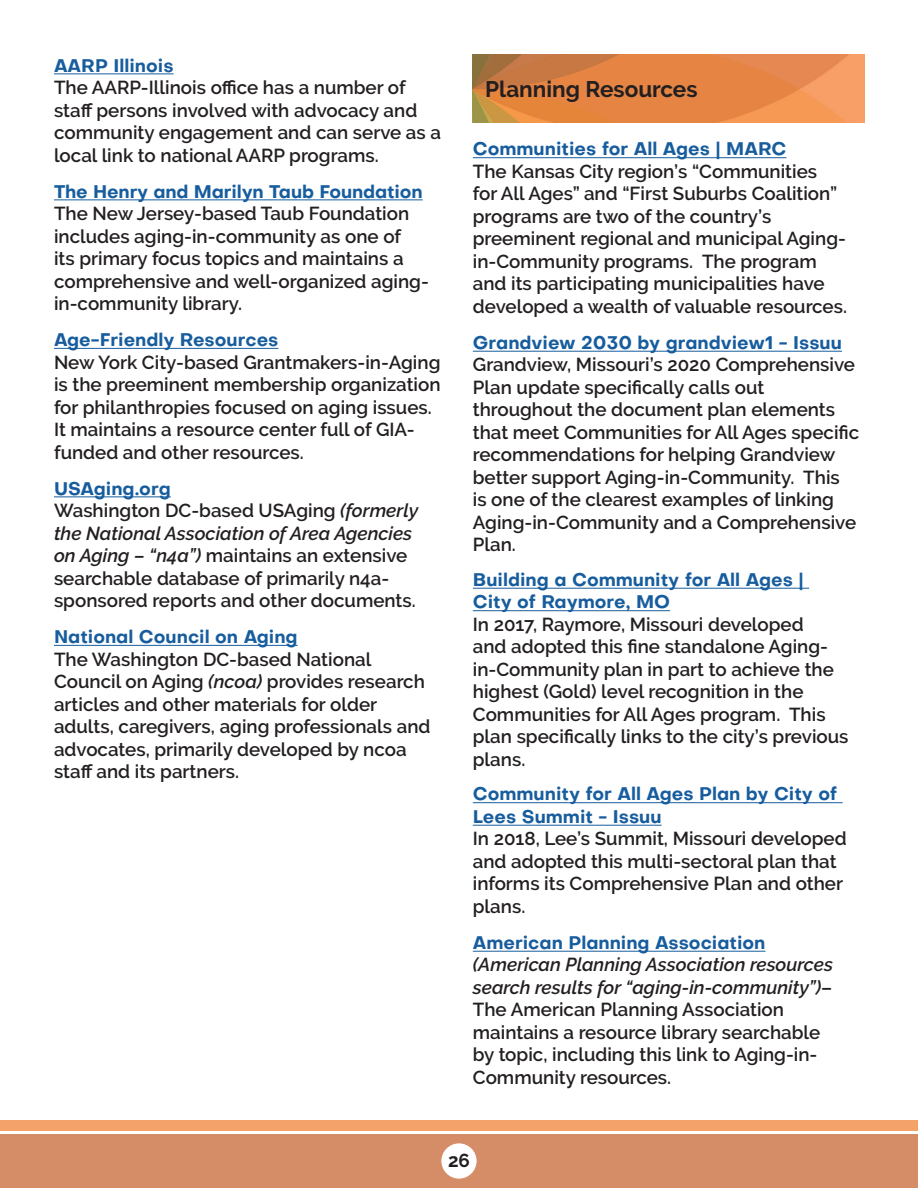
<style>
.page{position:relative;width:918px;height:1188px;background:#fff}
.page>*{position:absolute;margin:0;border:0;box-sizing:border-box;transform-origin:0 0}
.header1{font:700 22.5px "Raleway";color:#231f20}
.header2{font:600 18.75px/22.5px "Raleway";color:#231f20}
.t1{font:700 18.75px "Raleway";color:#231f20}
.header2-2{font:700 18px/22.5px "Objectivity";color:#175d9e}
.s1{font-style:italic}
</style>
<div class="page">
<div style="left:0;top:1134px;width:918px;height:54px;background:#d58d68"></div>
<div style="left:0;top:1120px;width:918px;height:11px;background:#f4a269"></div>
<div style="left:441px;top:1143px;width:36px;height:36px;background:#fff;border-radius:50%"></div>
<img style="left:473px;top:54px;width:391px;height:69px">
<hr style="left:54px;top:73px;width:120px;height:1px;background:#175d9e">
<hr style="left:54px;top:199px;width:369px;height:1px;background:#175d9e">
<hr style="left:54px;top:348px;width:224px;height:1px;background:#175d9e">
<hr style="left:54px;top:496px;width:117px;height:1px;background:#175d9e">
<hr style="left:54px;top:645px;width:244px;height:1px;background:#175d9e">
<hr style="left:473px;top:157px;width:314px;height:1px;background:#175d9e">
<hr style="left:473px;top:351px;width:369px;height:1px;background:#175d9e">
<hr style="left:473px;top:588px;width:336px;height:1px;background:#175d9e">
<hr style="left:473px;top:610px;width:197px;height:1px;background:#175d9e">
<hr style="left:473px;top:802px;width:370px;height:1px;background:#175d9e">
<hr style="left:473px;top:825px;width:189px;height:1px;background:#175d9e">
<hr style="left:473px;top:951px;width:292px;height:1px;background:#175d9e">
<p class="header2-2" style="left:54px;top:54px;width:121px">AARP Illinois</p>
<p class="header2" style="left:54px;top:76px;width:389px">The AARP-Illinois office has a number of staff persons involved with advocacy and community engagement and can serve as a local link to national AARP programs.</p>
<p class="header2-2" style="left:54px;top:180px;width:370px">The Henry and Marilyn Taub Foundation</p>
<p class="header2" style="left:54px;top:202px;width:376px">The New Jersey-based Taub Foundation includes aging-in-community as one of<br>its primary focus topics and maintains a comprehensive and well-organized aging&shy;in-community library.</p>
<p class="header2-2" style="left:54px;top:328px;width:226px">Age-Friendly Resources</p>
<p class="header2" style="left:54px;top:351px;width:388px">New York City-based Grantmakers-in-Aging is the preeminent membership organization for philanthropies focused on aging issues.<br>It maintains a resource center full of GIA&shy;funded and other resources.</p>
<p class="header2-2" style="left:54px;top:477px;width:118px">USAging.org</p>
<p class="header2" style="left:54px;top:499px;width:366px">Washington DC-based USAging <span class="s1">(formerly the National Association of Area Agencies on Aging – “n4a”)</span> maintains an extensive searchable database of primarily n4a&shy;sponsored reports and other documents.</p>
<p class="header2-2" style="left:54px;top:625px;width:245px">National Council on Aging</p>
<p class="header2" style="left:54px;top:648px;width:378px">The Washington DC-based National Council on Aging <span class="s1">(ncoa)</span> provides research articles and other materials for older adults, caregivers, aging professionals and advocates, primarily developed by ncoa staff and its partners.</p>
<p class="header1" style="left:485px;top:76px;width:214px">Planning Resources</p>
<p class="header2-2" style="left:473px;top:138px;width:315px">Communities for All Ages | MARC</p>
<p class="header2" style="left:473px;top:160px;width:376px">The Kansas City region’s “Communities<br>for All Ages” and “First Suburbs Coalition” programs are two of the country’s preeminent regional and municipal Aging&shy;in-Community programs. The program and its participating municipalities have developed a wealth of valuable resources.</p>
<p class="header2-2" style="left:473px;top:331px;width:371px">Grandview 2030 by grandview1 - Issuu</p>
<p class="header2" style="left:473px;top:354px;width:388px">Grandview, Missouri’s 2020 Comprehensive Plan update specifically calls out throughout the document plan elements that meet Communities for All Ages specific recommendations for helping Grandview better support Aging-in-Community. This<br>is one of the clearest examples of linking Aging-in-Community and a Comprehensive Plan.</p>
<p class="header2-2" style="left:473px;top:568px;width:332px">Building a Community for All Ages |<br>City of Raymore, MO</p>
<p class="header2" style="left:473px;top:613px;width:377px">In 2017, Raymore, Missouri developed<br>and adopted this fine standalone Aging&shy;in-Community plan in part to achieve the highest (Gold) level recognition in the Communities for All Ages program. This plan specifically links to the city’s previous plans.</p>
<p class="header2-2" style="left:473px;top:783px;width:366px">Community for All Ages Plan by City of<br>Lees Summit - Issuu</p>
<p class="header2" style="left:473px;top:828px;width:375px">In 2018, Lee’s Summit, Missouri developed and adopted this multi-sectoral plan that informs its Comprehensive Plan and other plans.</p>
<p class="header2-2" style="left:473px;top:931px;width:294px">American Planning Association</p>
<p class="header2" style="left:473px;top:954px;width:362px"><span class="s1">(American Planning Association resources search results for “aging-in-community”)</span>– The American Planning Association maintains a resource library searchable by topic, including this link to Aging-in-Community resources.</p>
<p class="t1" style="left:448px;top:1149px;width:23px">26</p>
</div>
